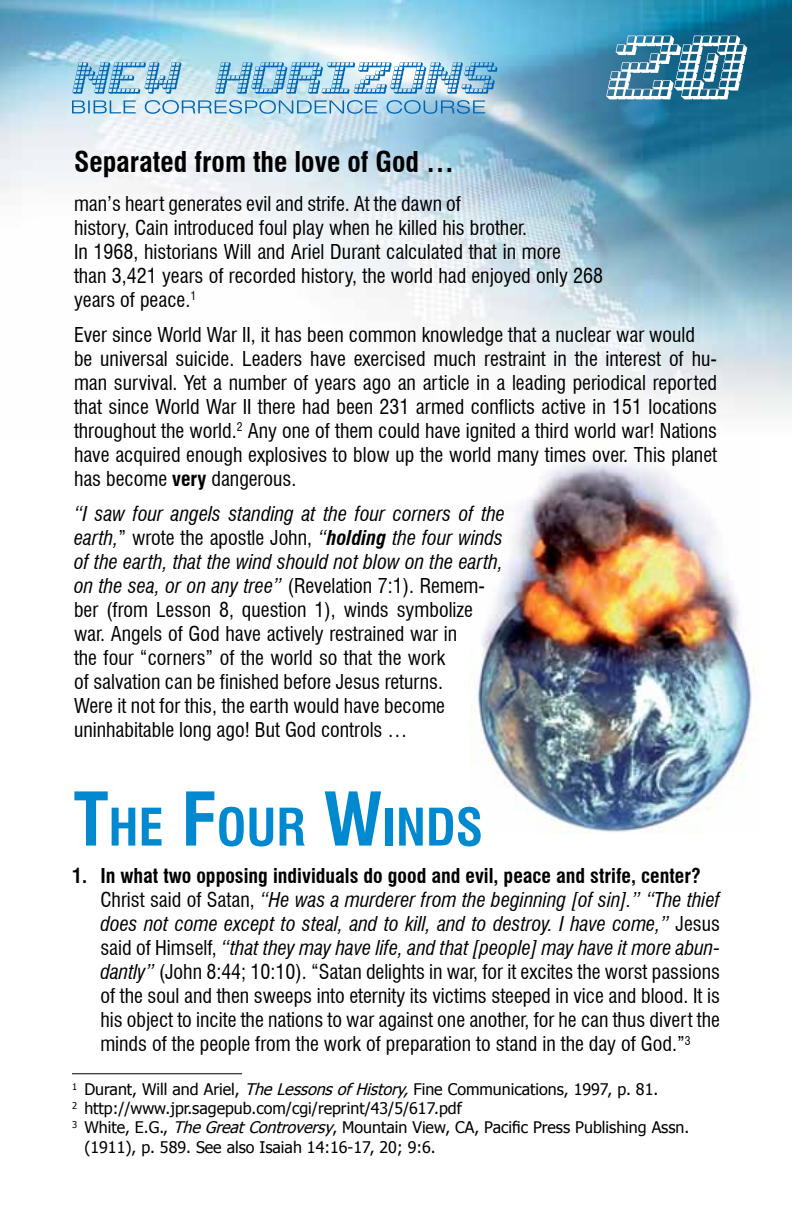
<style>
.page{position:relative;width:792px;height:1224px;background:#fff}
.page>*{position:absolute;margin:0;border:0;box-sizing:border-box;transform-origin:0 0}
.t1{font:700 condensed 50.4px "Swiss 721 BT";color:#0089cf}
.t2{font:700 condensed 28px "Swiss 721 BT";color:#000}
.t3{font:condensed 20px/24px "Swiss 721 BT";color:#000}
.t4{font:16px "Tahoma";color:#000}
.s1{font-weight:700}
.s2{font-style:italic}
.s3{font-weight:700;font-style:italic}
.s4{font-size:72px}
</style>
<div class="page">
<img style="left:469px;top:461px;width:285px;height:373px">
<img style="left:0;top:0;width:792px;height:416px">
<svg style="left:72px;top:62px;width:426px;height:32px;background:#92c2de"></svg>
<svg style="left:72px;top:100px;width:413px;height:14px;background:#98c2de"></svg>
<hr style="left:72px;top:1073px;width:170px;height:1px;background:#000">
<svg style="left:606px;top:36px;width:141px;height:63px"></svg>
<h2 class="t2" style="left:74px;top:145px;width:382px">Separated from the love of God …</h2>
<p class="t3" style="left:74px;top:192px;width:531px">man’s heart generates evil and strife. At the dawn of<br>history, Cain introduced foul play when he killed his brother.<br>In 1968, historians Will and Ariel Durant calculated that in more<br>than 3,421 years of recorded history, the world had enjoyed only 268 years of peace.<sup>1</sup></p>
<p class="t3" style="left:74px;top:323px;width:645px">Ever since World War II, it has been common knowledge that a nuclear war would be universal suicide. Leaders have exercised much restraint in the interest of hu&shy;man survival. Yet a number of years ago an article in a leading periodical reported that since World War II there had been 231 armed conflicts active in 151 locations throughout the world.<sup>2</sup> Any one of them could have ignited a third world war! Nations have acquired enough explosives to blow up the world many times over. This planet has become <span class="s1">very</span> dangerous.</p>
<p class="t3" style="left:74px;top:502px;width:433px"><span class="s2">“I saw four angels standing at the four corners of the earth,</span>” wrote the apostle John, <span class="s2">“</span><span class="s3">holding</span> <span class="s2">the four winds of the earth, that the wind should not blow on the earth, on the sea, or on any tree”</span> (Revelation 7:1). Remem&shy;ber (from Lesson 8, question 1), winds symbolize war. Angels of God have actively restrained war in<br>the four “corners” of the world so that the work<br>of salvation can be finished before Jesus returns.<br>Were it not for this, the earth would have become uninhabitable long ago! But God controls …</p>
<h1 class="t1" style="left:74px;top:797px;width:411px"><span class="s4">T</span>HE <span class="s4">F</span>OUR <span class="s4">W</span>INDS</h1>
<p class="t3" style="left:100px;top:864px;width:621px;text-indent:-28px"><span class="s1">1. In what two opposing individuals do good and evil, peace and strife, center?<br></span>Christ said of Satan, <span class="s2">“He was a murderer from the beginning [of sin].” “The thief does not come except to steal, and to kill, and to destroy. I have come,”</span> Jesus said of Himself, <span class="s2">“that they may have life, and that [people] may have it more abun&shy;dantly”</span> (John 8:44; 10:10). “Satan delights in war, for it excites the worst passions of the soul and then sweeps into eternity its victims steeped in vice and blood. It is his object to incite the nations to war against one another, for he can thus divert the minds of the people from the work of preparation to stand in the day of God.”<sup>3</sup></p>
<p class="t4" style="left:72px;top:1079px;width:588px"><sup>1</sup> Durant, Will and Ariel, <span class="s2">TheLessonsofHistory,</span>Fine Communications, 1997, p. 81.</p>
<p class="t4" style="left:72px;top:1098px;width:391px"><sup>2</sup> http://www.jpr.sagepub.com/cgi/reprint/43/5/617.pdf</p>
<p class="t4" style="left:72px;top:1117px;width:619px"><sup>3</sup> White, E.G., <span class="s2">TheGreatControversy</span>, Mountain View, CA, Pacific Press Publishing Assn.</p>
<p class="t4" style="left:84px;top:1137px;width:353px">(1911), p. 589. See also Isaiah 14:16-17, 20; 9:6.</p>
</div>
